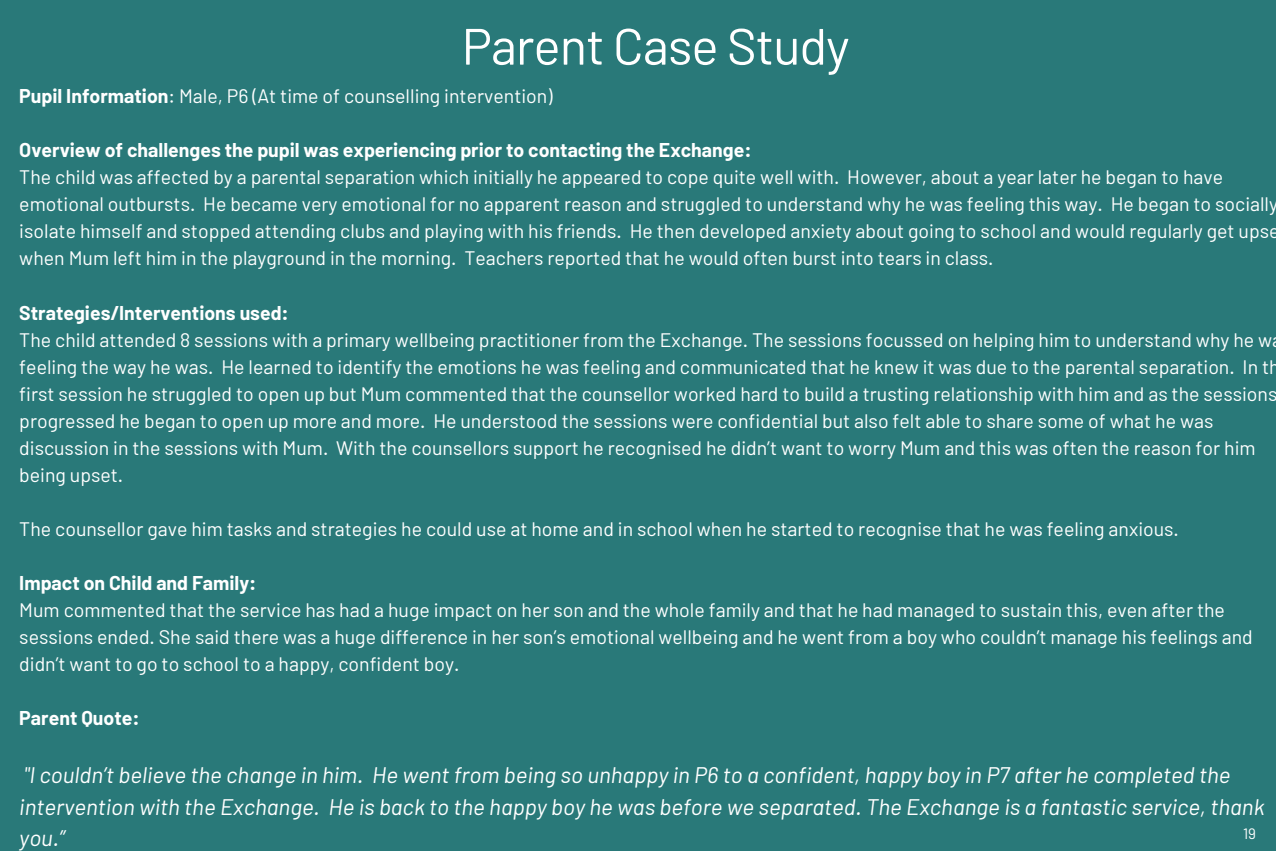
<style>
.page{position:relative;width:1276px;height:851px;background:#fff}
.page>*{position:absolute;margin:0;border:0;box-sizing:border-box;transform-origin:0 0}
.t1{font:51px "Barlow";letter-spacing:-.02em;color:#fff}
.t2{font:italic 22.5px/31.5px "Barlow";color:#fff}
.t3{font:19.5px/27px "Barlow";color:#fff}
.t4{font:700 19.5px "Barlow";color:#fff}
.t5{font:15px "Barlow";color:#fff}
.s1{font-weight:700}
</style>
<div class="page">
<div style="left:0;top:0;width:1276px;height:850px;background:#297979"></div>
<h1 class="t1" style="left:462px;top:14px;width:389px">Parent Case Study</h1>
<p class="t3" style="left:19px;top:82px;width:535px"><span class="s1">Pupil Information</span>: Male, P6 (At time of counselling intervention)</p>
<p class="t4" style="left:19px;top:138px;width:734px">Overview of challenges the pupil was experiencing prior to contacting the Exchange:</p>
<p class="t3" style="left:19px;top:163px;width:1261px">The child was affected by a parental separation which initially he appeared to cope quite well with. However, about a year later he began to have emotional outbursts. He became very emotional for no apparent reason and struggled to understand why he was feeling this way. He began to socially isolate himself and stopped attending clubs and playing with his friends. He then developed anxiety about going to school and would regularly get upse when Mum left him in the playground in the morning. Teachers reported that he would often burst into tears in class.</p>
<p class="t4" style="left:19px;top:300px;width:271px">Strategies/Interventions used:</p>
<p class="t3" style="left:19px;top:325px;width:1262px">The child attended 8 sessions with a primary wellbeing practitioner from the Exchange. The sessions focussed on helping him to understand why he w feeling the way he was. He learned to identify the emotions he was feeling and communicated that he knew it was due to the parental separation. In th first session he struggled to open up but Mum commented that the counsellor worked hard to build a trusting relationship with him and as the sessions progressed he began to open up more and more. He understood the sessions were confidential but also felt able to share some of what he was discussion in the sessions with Mum. With the counsellors support he recognised he didn’t want to worry Mum and this was often the reason for him being upset.</p>
<p class="t3" style="left:19px;top:514px;width:1161px">The counsellor gave him tasks and strategies he could use at home and in school when he started to recognise that he was feeling anxious.</p>
<p class="t4" style="left:19px;top:570px;width:239px">Impact on Child and Family:</p>
<p class="t3" style="left:19px;top:595px;width:1235px">Mum commented that the service has had a huge impact on her son and the whole family and that he had managed to sustain this, even after the sessions ended. She said there was a huge difference in her son’s emotional wellbeing and he went from a boy who couldn’t manage his feelings and didn’t want to go to school to a happy, confident boy.</p>
<p class="t4" style="left:19px;top:705px;width:122px">Parent Quote:</p>
<p class="t2" style="left:19px;top:758px;width:1247px">"I couldn’t believe the change in him. He went from being so unhappy in P6 to a confident, happy boy in P7 after he completed the intervention with the Exchange. He is back to the happy boy he was before we separated. The Exchange is a fantastic service, thank you.”</p>
<p class="t5" style="left:1243px;top:823px;width:14px">19</p>
</div>
